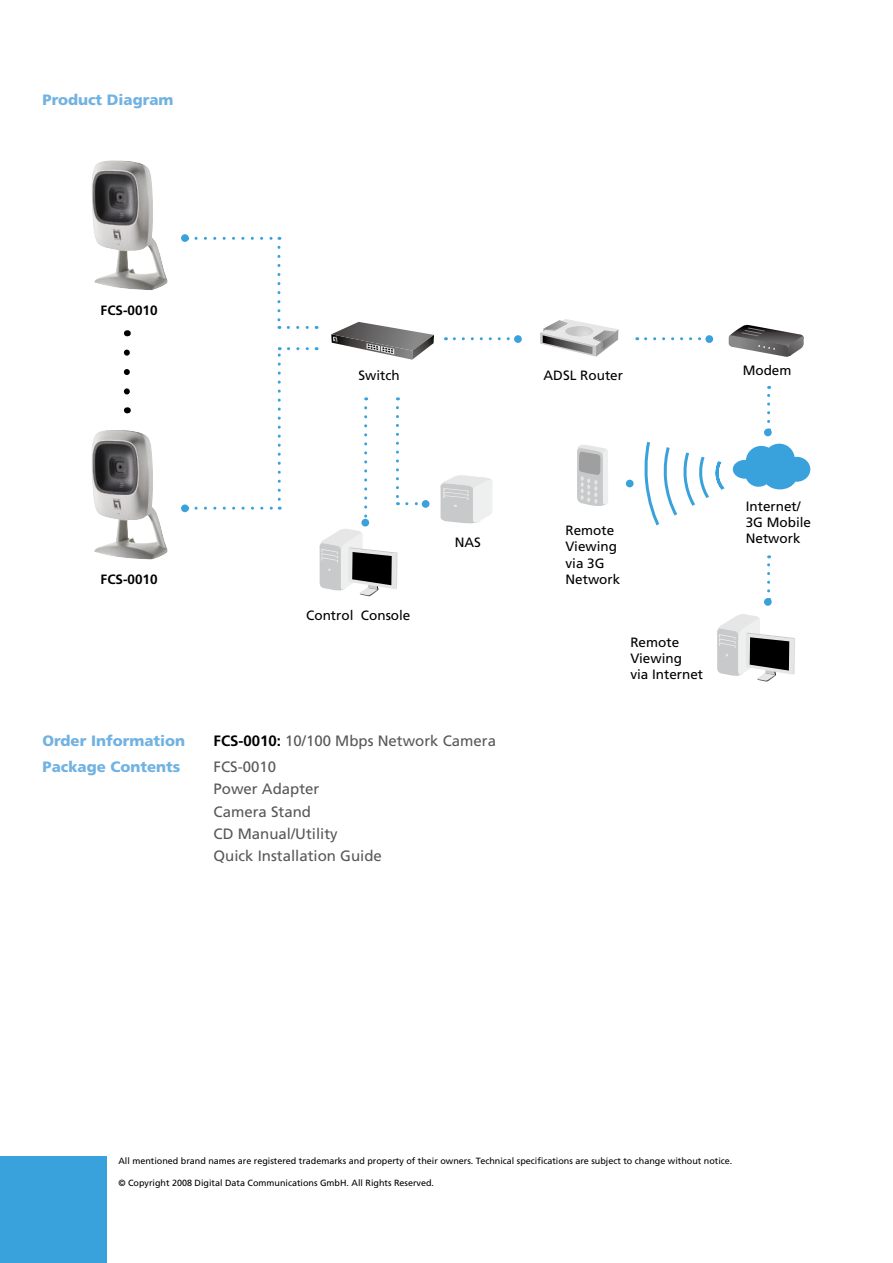
<style>
.page{position:relative;width:893px;height:1263px;background:#fff}
.page>*{position:absolute;margin:0;border:0;box-sizing:border-box;transform-origin:0 0}
.t1{font:15px/22.2px "Frutiger CE";color:#595757}
.t2{font:900 15px "Frutiger CE";color:#71b2e2}
.t3{font:13.5px/16.2px "Frutiger CE";color:#000}
.t4{font:700 13.5px "Frutiger CE";color:#000}
.t5{font:9px "Frutiger CE";color:#000}
.s1{font-weight:700;color:#000}
</style>
<div class="page">
<div style="left:0;top:1157px;width:106px;height:106px;background:#39a1db"></div>
<svg style="left:717px;top:614px;width:78px;height:68px"></svg>
<svg style="left:454px;top:337px;width:56px;height:3px"></svg>
<div style="left:514px;top:335px;width:8px;height:8px;background:#39a1db;border-radius:50%"></div>
<div style="left:181px;top:234px;width:8px;height:8px;background:#39a1db;border-radius:50%"></div>
<svg style="left:729px;top:325px;width:75px;height:32px"></svg>
<div style="left:181px;top:504px;width:8px;height:8px;background:#39a1db;border-radius:50%"></div>
<div style="left:422px;top:500px;width:7px;height:8px;background:#39a1db;border-radius:50%"></div>
<svg style="left:440px;top:475px;width:52px;height:49px;background:#dddede"></svg>
<svg style="left:540px;top:319px;width:78px;height:38px"></svg>
<svg style="left:331px;top:322px;width:103px;height:38px"></svg>
<svg style="left:577px;top:445px;width:31px;height:61px;background:#cacbcc"></svg>
<div style="left:626px;top:480px;width:8px;height:7px;background:#39a1db;border-radius:50%"></div>
<svg style="left:196px;top:237px;width:84px;height:3px"></svg>
<svg style="left:277px;top:247px;width:3px;height:82px"></svg>
<svg style="left:288px;top:326px;width:29px;height:3px"></svg>
<svg style="left:196px;top:507px;width:84px;height:3px"></svg>
<svg style="left:278px;top:347px;width:3px;height:152px"></svg>
<svg style="left:288px;top:347px;width:29px;height:3px"></svg>
<img style="left:92px;top:160px;width:76px;height:130px">
<img style="left:92px;top:430px;width:76px;height:130px">
<svg style="left:407px;top:502px;width:16px;height:3px"></svg>
<svg style="left:646px;top:337px;width:55px;height:3px"></svg>
<div style="left:705px;top:335px;width:8px;height:8px;background:#39a1db;border-radius:50%"></div>
<svg style="left:644px;top:386px;width:166px;height:205px"></svg>
<div style="left:764px;top:598px;width:8px;height:8px;background:#39a1db;border-radius:50%"></div>
<svg style="left:319px;top:408px;width:80px;height:188px"></svg>
<svg style="left:124px;top:352px;width:6px;height:43px"></svg>
<h1 class="t2" style="left:43px;top:91px;width:133px">Product Diagram</h1>
<h2 class="t4" style="left:101px;top:302px;width:59px">FCS-0010</h2>
<h2 class="t3" style="left:359px;top:367px;width:43px">Switch</h2>
<h2 class="t3" style="left:743px;top:362px;width:50px">Modem</h2>
<h2 class="t3" style="left:544px;top:367px;width:81px">ADSL Router</h2>
<h2 class="t3" style="left:455px;top:534px;width:28px">NAS</h2>
<h2 class="t3" style="left:566px;top:522px;width:53px">Remote<br>Viewing via 3G</h2>
<h2 class="t3" style="left:746px;top:498px;width:67px">Internet/<br>3G Mobile<br>Network</h2>
<h2 class="t4" style="left:101px;top:571px;width:59px">FCS-0010</h2>
<h2 class="t3" style="left:566px;top:571px;width:56px">Network</h2>
<h2 class="t3" style="left:306px;top:607px;width:106px">Control Console</h2>
<h1 class="t2" style="left:43px;top:731px;width:144px">Order Information</h1>
<h1 class="t1" style="left:214px;top:729px;width:284px"><span class="s1">FCS-0010:</span> 10/100 Mbps Network Camera</h1>
<h1 class="t2" style="left:43px;top:758px;width:139px">Package Contents</h1>
<h1 class="t1" style="left:214px;top:756px;width:170px">FCS-0010<br>Power Adapter<br>Camera Stand<br>CD Manual/Utility<br>Quick Installation Guide</h1>
<h2 class="t3" style="left:630px;top:634px;width:74px">Remote<br>Viewing via Internet</h2>
<p class="t5" style="left:118px;top:1156px;width:615px">All mentioned brand names are registered trademarks and property of their owners. Technical specifications are subject to change without notice.</p>
<p class="t5" style="left:118px;top:1177px;width:317px">© Copyright 2008 Digital Data Communications GmbH. All Rights Reserved.</p>
</div>
